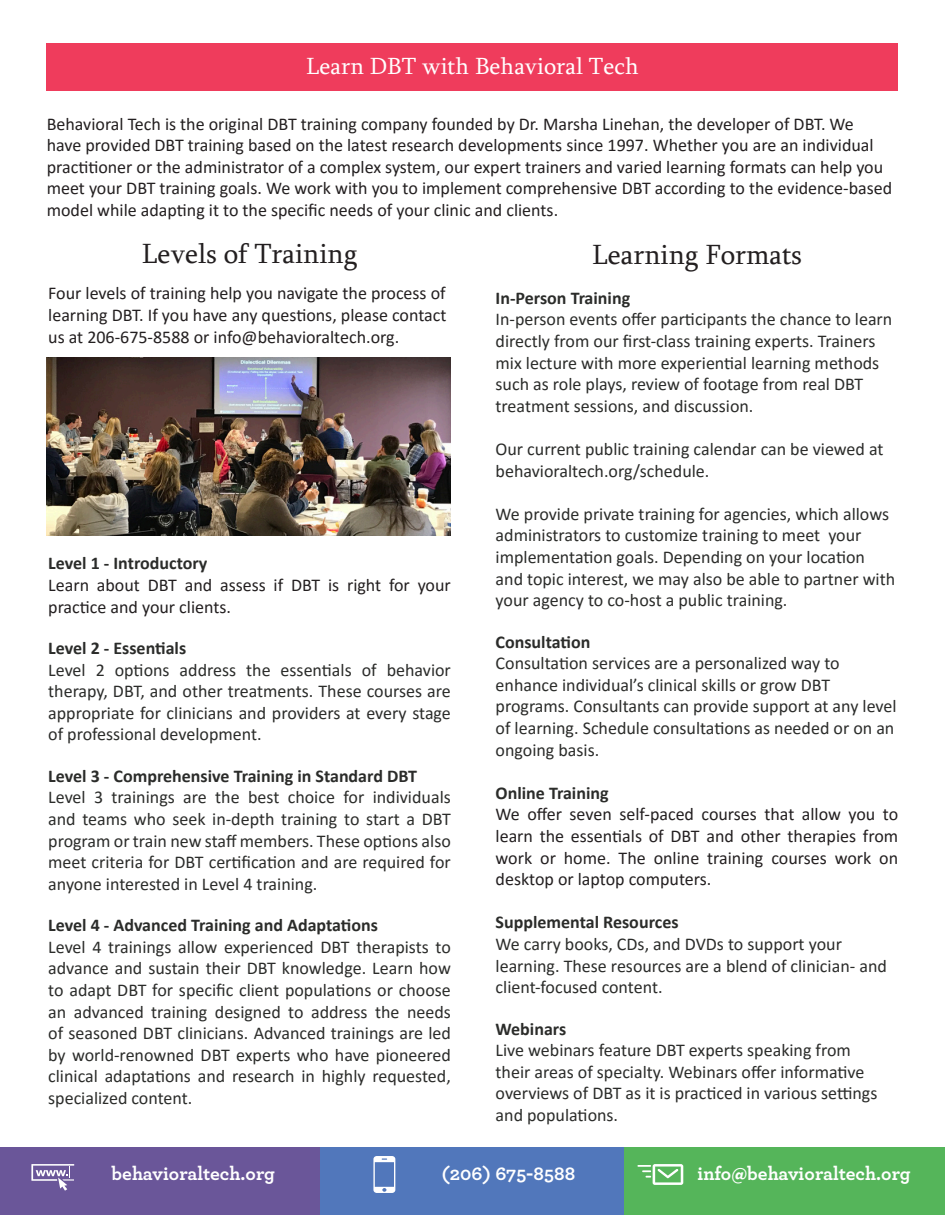
<style>
.page{position:relative;width:945px;height:1215px;background:#fff}
.page>*{position:absolute;margin:0;border:0;box-sizing:border-box;transform-origin:0 0}
.t1{font:28.5px "Sylfaen";color:#231f20}
.t2{font:24px "Sylfaen";color:#fff}
.t3{font:700 19.5px "Archer";color:#fff}
.t4{font:18px/21.6px "Calibri";color:#2b2c2a}
.t5{font:18px/21.6px "Calibri";color:#231f20;text-align:justify}
.t6{font:700 18px "Calibri";color:#2b2c2a}
</style>
<div class="page">
<div style="left:47px;top:44px;width:851px;height:47px;background:#ef3c5c"></div>
<img style="left:47px;top:357px;width:404px;height:178px">
<div style="left:0;top:1148px;width:321px;height:67px;background:#6a5699"></div>
<div style="left:624px;top:1148px;width:321px;height:67px;background:#55b55a"></div>
<div style="left:321px;top:1148px;width:303px;height:67px;background:#5177bb"></div>
<svg style="left:31px;top:1164px;width:43px;height:27px"></svg>
<svg style="left:373px;top:1156px;width:22px;height:37px"></svg>
<svg style="left:637px;top:1164px;width:46px;height:21px"></svg>
<p class="t2" style="left:306px;top:49px;width:334px">Learn DBT with Behavioral Tech</p>
<p class="t5" style="left:47px;top:112px;width:847px;text-align:left">Behavioral Tech is the original DBT training company founded by Dr. Marsha Linehan, the developer of DBT. We have provided DBT training based on the latest research developments since 1997. Whether you are an individual practitioner or the administrator of a complex system, our expert trainers and varied learning formats can help you meet your DBT training goals. We work with you to implement comprehensive DBT according to the evidence-based model while adapting it to the specific needs of your clinic and clients.</p>
<p class="t1" style="left:142px;top:234px;width:217px">Levels of Training</p>
<p class="t5" style="left:48px;top:282px;width:400px">Four levels of training help you navigate the process of learning DBT. If you have any questions, please contact us at 206-675-8588 or info@behavioraltech.org.</p>
<p class="t6" style="left:48px;top:551px;width:161px">Level 1 - Introductory</p>
<p class="t5" style="left:48px;top:574px;width:404px">Learn about DBT and assess if DBT is right for your practice and your clients.</p>
<p class="t6" style="left:48px;top:635px;width:139px">Level 2 - Essentials</p>
<p class="t4" style="left:48px;top:658px;width:404px;text-align:justify">Level 2 options address the essentials of behavior therapy, DBT, and other treatments. These courses are appropriate for clinicians and providers at every stage of professional development.</p>
<p class="t6" style="left:48px;top:763px;width:370px">Level 3 - Comprehensive Training in Standard DBT</p>
<p class="t4" style="left:48px;top:786px;width:404px;text-align:justify">Level 3 trainings are the best choice for individuals and teams who seek in-depth training to start a DBT program or train new staff members. These options also meet criteria for DBT certification and are required for anyone interested in Level 4 training.</p>
<p class="t6" style="left:48px;top:913px;width:331px">Level 4 - Advanced Training and Adaptations</p>
<p class="t4" style="left:48px;top:936px;width:404px;text-align:justify">Level 4 trainings allow experienced DBT therapists to advance and sustain their DBT knowledge. Learn how to adapt DBT for specific client populations or choose an advanced training designed to address the needs of seasoned DBT clinicians. Advanced trainings are led by world-renowned DBT experts who have pioneered clinical adaptations and research in highly requested, specialized content.</p>
<p class="t1" style="left:592px;top:235px;width:211px">Learning Formats</p>
<p class="t6" style="left:496px;top:285px;width:136px">In-Person Training</p>
<p class="t4" style="left:496px;top:308px;width:398px">In-person events offer participants the chance to learn directly from our first-class training experts. Trainers mix lecture with more experiential learning methods such as role plays, review of footage from real DBT treatment sessions, and discussion.</p>
<p class="t4" style="left:496px;top:438px;width:389px">Our current public training calendar can be viewed at behavioraltech.org/schedule.</p>
<p class="t4" style="left:496px;top:502px;width:401px">We provide private training for agencies, which allows administrators to customize training to meet your implementation goals. Depending on your location and topic interest, we may also be able to partner with your agency to co-host a public training.</p>
<p class="t6" style="left:496px;top:629px;width:96px">Consultation</p>
<p class="t4" style="left:496px;top:652px;width:403px">Consultation services are a personalized way to enhance individual’s clinical skills or grow DBT programs. Consultants can provide support at any level of learning. Schedule consultations as needed or on an ongoing basis.</p>
<p class="t6" style="left:496px;top:780px;width:115px">Online Training</p>
<p class="t5" style="left:496px;top:803px;width:404px">We offer seven self-paced courses that allow you to learn the essentials of DBT and other therapies from work or home. The online training courses work on desktop or laptop computers.</p>
<p class="t6" style="left:496px;top:910px;width:184px">Supplemental Resources</p>
<p class="t4" style="left:496px;top:933px;width:393px">We carry books, CDs, and DVDs to support your learning. These resources are a blend of clinician- and client-focused content.</p>
<p class="t6" style="left:496px;top:1016px;width:72px">Webinars</p>
<p class="t4" style="left:496px;top:1039px;width:383px">Live webinars feature DBT experts speaking from their areas of specialty. Webinars offer informative overviews of DBT as it is practiced in various settings and populations.</p>
<p class="t3" style="left:112px;top:1158px;width:165px">behavioraltech.org</p>
<p class="t3" style="left:442px;top:1158px;width:135px">(206) 675-8588</p>
<p class="t3" style="left:697px;top:1158px;width:215px">info@behavioraltech.org</p>
</div>
